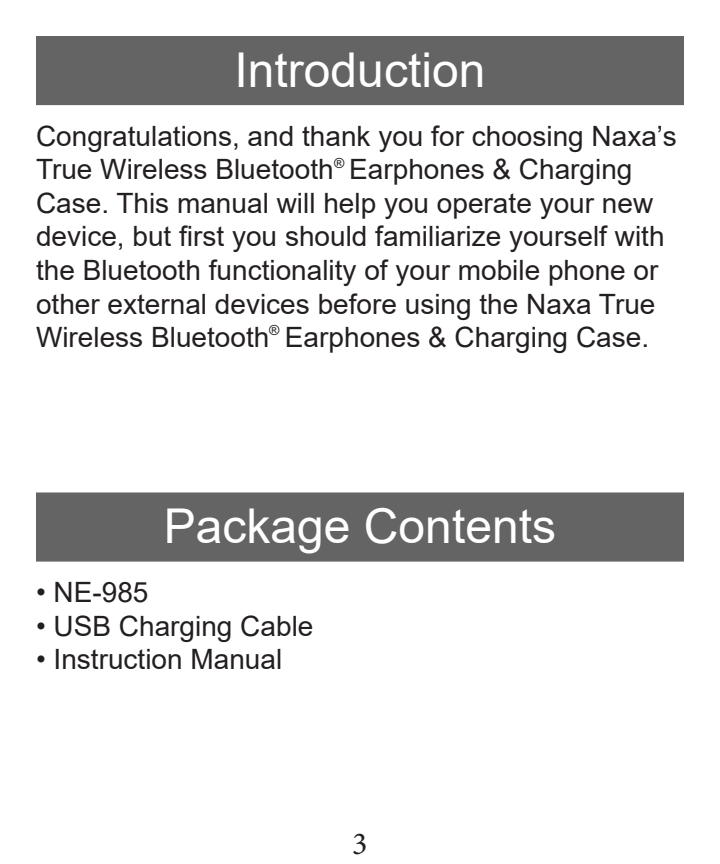
<style>
.page{position:relative;width:720px;height:864px;background:#fff}
.page>*{position:absolute;margin:0;border:0;box-sizing:border-box;transform-origin:0 0}
.t1{font:48px "Arial";color:#fff}
.t2{font:32px "Minion Pro";color:#231f20}
.t3{font:28px/33.6px "Arial";color:#231f20}
.t4{font:14px "Arial";color:#231f20}
</style>
<div class="page">
<div style="left:38px;top:38px;width:644px;height:65px;background:#646464"></div>
<div style="left:36px;top:36px;width:648px;height:69px;border:4px solid #646464"></div>
<div style="left:38px;top:494px;width:644px;height:66px;background:#646464"></div>
<div style="left:36px;top:492px;width:648px;height:70px;border:4px solid #646464"></div>
<p class="t1" style="left:235px;top:37px;width:252px">Introduction</p>
<p class="t3" style="left:36px;top:119px;width:642px">Congratulations, and thank you for choosing Naxa’s True Wireless Bluetooth Earphones &amp; Charging Case. This manual will help you operate your new device, but first you should familiarize yourself with the Bluetooth functionality of your mobile phone or other external devices before using the Naxa True Wireless Bluetooth Earphones &amp; Charging Case.</p>
<p class="t4" style="left:334px;top:158px;width:12px">®</p>
<p class="t4" style="left:269px;top:325px;width:12px">®</p>
<p class="t1" style="left:164px;top:494px;width:394px">Package Contents</p>
<p class="t3" style="left:36px;top:575px;width:114px">• NE-985</p>
<p class="t3" style="left:36px;top:609px;width:279px">• USB Charging Cable</p>
<p class="t3" style="left:36px;top:642px;width:248px">• Instruction Manual</p>
<p class="t2" style="left:352px;top:822px;width:17px">3</p>
</div>
